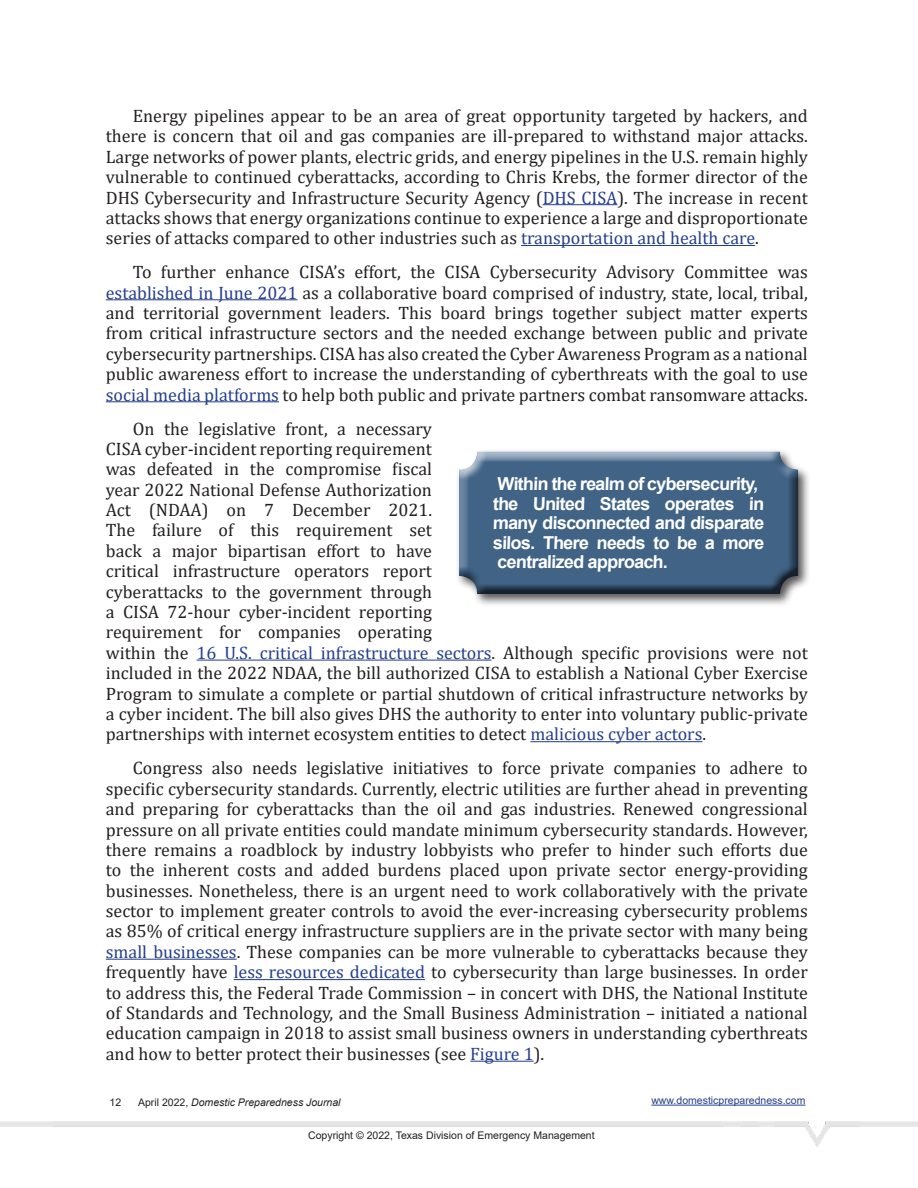
<style>
.page{position:relative;width:918px;height:1188px;background:#fff}
.page>*{position:absolute;margin:0;border:0;box-sizing:border-box;transform-origin:0 0}
.t1{font:18px/20.4px "Cambria";color:#231f20;text-align:justify}
.t2{font:700 17.85px/19.5px "Arial";letter-spacing:-.04em;color:#fff}
.t3{font:10.5px "Arial";color:#231f20}
.t4{font:italic 10.5px "Arial";color:#231f20}
.t5{font:10.5px "Arial";color:#253f8e}
.s1{color:#253f8e}
.s2{font-style:normal}
</style>
<div class="page">
<img style="left:0;top:1121px;width:918px;height:26px">
<hr style="left:651px;top:1105px;width:154px;height:1px;background:#253f8e">
<hr style="left:543px;top:204px;width:74px;height:1px;background:#253f8e">
<hr style="left:521px;top:245px;width:234px;height:1px;background:#253f8e">
<hr style="left:106px;top:299px;width:191px;height:1px;background:#253f8e">
<hr style="left:106px;top:401px;width:173px;height:1px;background:#253f8e">
<hr style="left:197px;top:660px;width:295px;height:1px;background:#253f8e">
<hr style="left:530px;top:741px;width:172px;height:1px;background:#253f8e">
<hr style="left:106px;top:959px;width:131px;height:1px;background:#253f8e">
<hr style="left:234px;top:979px;width:191px;height:1px;background:#253f8e">
<hr style="left:470px;top:1061px;width:64px;height:1px;background:#253f8e">
<div style="left:456px;top:448px;width:355px;height:159px;background:#231f20;opacity:.75"></div>
<div style="left:457px;top:449px;width:345px;height:146px;background:#231f20;opacity:.75"></div>
<p class="t1" style="left:106px;top:106px;width:704px;text-indent:27px">Energy pipelines appear to be an area of great opportunity targeted by hackers, and there is concern that oil and gas companies are ill-prepared to withstand major attacks.<br>Large networks of power plants, electric grids, and energy pipelines in the U.S. remain highly vulnerable to continued cyberattacks, according to Chris Krebs, the former director of the DHS Cybersecurity and Infrastructure Security Agency (<span class="s1">DHS CISA</span>). The increase in recent attacks shows that energy organizations continue to experience a large and disproportionate series of attacks compared to other industries such as <span class="s1">transportation and health care</span>.</p>
<p class="t1" style="left:106px;top:262px;width:704px;text-indent:27px">To further enhance CISA’s effort, the CISA Cybersecurity Advisory Committee was <span class="s1">established in June 2021</span> as a collaborative board comprised of industry, state, local, tribal, and territorial government leaders. This board brings together subject matter experts from critical infrastructure sectors and the needed exchange between public and private cybersecurity partnerships. CISA has also created the Cyber Awareness Program as a national public awareness effort to increase the understanding of cyberthreats with the goal to use <span class="s1">social media platforms</span> to help both public and private partners combat ransomware attacks.</p>
<p class="t1" style="left:106px;top:418px;width:704px;text-align:left;text-indent:27px">On the legislative front, a necessary<br>CISA cyber-incident reporting requirement<br>was defeated in the compromise fiscal<br>year 2022 National Defense Authorization<br>Act (NDAA) on 7 December 2021.<br>The failure of this requirement set<br>back a major bipartisan effort to have<br>critical infrastructure operators report<br>cyberattacks to the government through<br>a CISA 72-hour cyber-incident reporting<br>requirement for companies operating<br>within the <span class="s1">16 U.S. critical infrastructure sectors</span>. Although specific provisions were not included in the 2022 NDAA, the bill authorized CISA to establish a National Cyber Exercise Program to simulate a complete or partial shutdown of critical infrastructure networks by a cyber incident. The bill also gives DHS the authority to enter into voluntary public-private partnerships with internet ecosystem entities to detect <span class="s1">malicious cyber actors</span>.</p>
<p class="t1" style="left:106px;top:758px;width:704px;text-indent:27px">Congress also needs legislative initiatives to force private companies to adhere to specific cybersecurity standards. Currently, electric utilities are further ahead in preventing and preparing for cyberattacks than the oil and gas industries. Renewed congressional pressure on all private entities could mandate minimum cybersecurity standards. However, there remains a roadblock by industry lobbyists who prefer to hinder such efforts due to the inherent costs and added burdens placed upon private sector energy-providing businesses. Nonetheless, there is an urgent need to work collaboratively with the private sector to implement greater controls to avoid the ever-increasing cybersecurity problems as 85% of critical energy infrastructure suppliers are in the private sector with many being <span class="s1">small businesses</span>. These companies can be more vulnerable to cyberattacks because they frequently have <span class="s1">less resources dedicated</span> to cybersecurity than large businesses. In order to address this, the Federal Trade Commission – in concert with DHS, the National Institute of Standards and Technology, and the Small Business Administration – initiated a national education campaign in 2018 to assist small business owners in understanding cyberthreats and how to better protect their businesses (see <span class="s1">Figure 1</span>).</p>
<p class="t2" style="left:493px;top:474px;width:274px">Within the realm of cybersecurity, the United States operates in many disconnected and disparate silos. There needs to be a more centralized approach.</p>
<p class="t3" style="left:110px;top:1095px;width:13px">12</p>
<p class="t4" style="left:138px;top:1095px;width:204px"><span class="s2">April 2022,</span> Domestic Preparedness Journal</p>
<p class="t5" style="left:651px;top:1093px;width:156px">www.domesticpreparedness.com</p>
<p class="t3" style="left:308px;top:1128px;width:288px">Copyright © 2022, Texas Division of Emergency Management</p>
</div>
